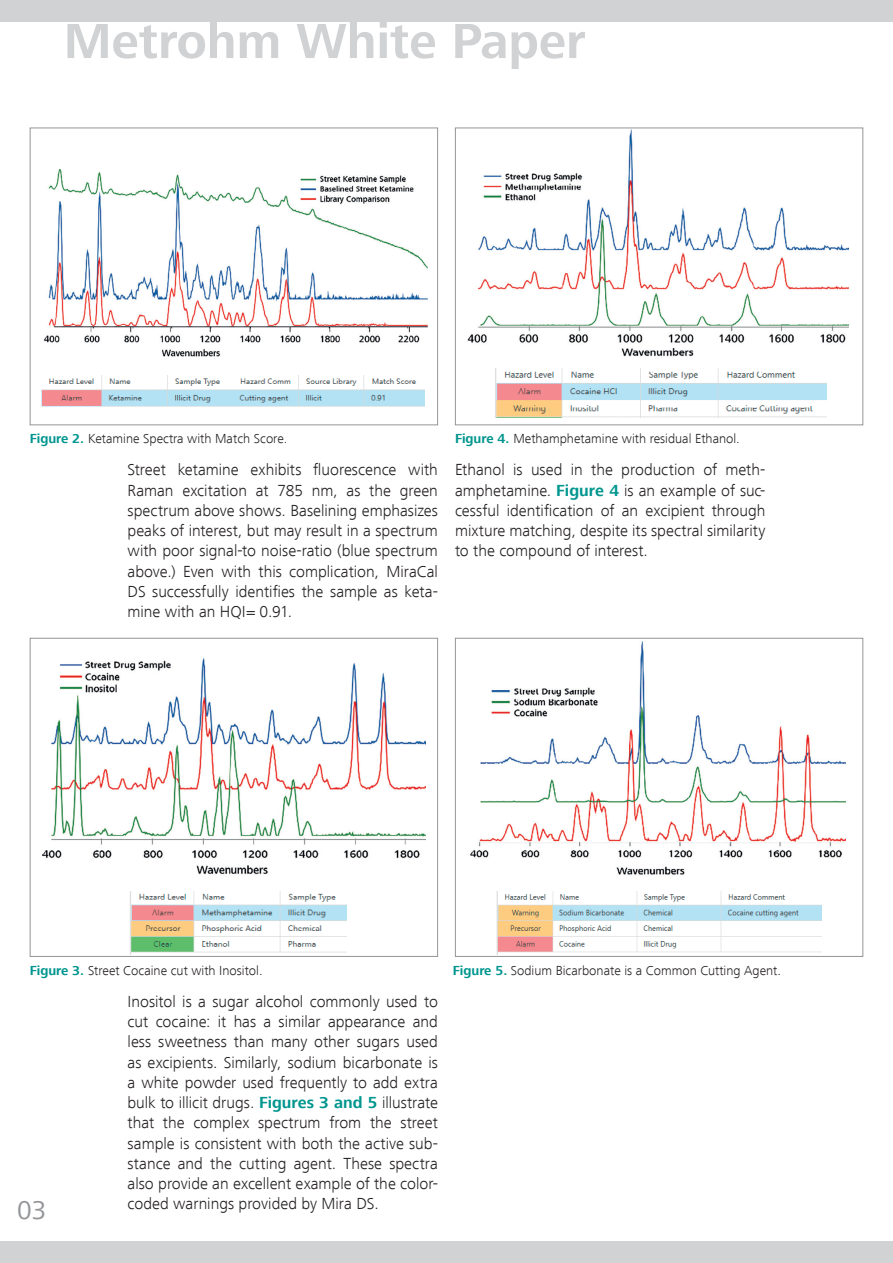
<style>
.page{position:relative;width:893px;height:1263px;background:#fff}
.page>*{position:absolute;margin:0;border:0;box-sizing:border-box;transform-origin:0 0}
.t1{font:700 51px "Frutiger Next LT";color:#d1d2d4}
.t2{font:27px "Frutiger Next LT";color:#939598}
.t3{font:300 16.5px/20.2px "Frutiger Next LT";color:#231f20;text-align:justify}
.t4{font:300 13.5px "Frutiger Next LT";color:#231f20}
.s1{font-weight:700;color:#00968f}
</style>
<div class="page">
<div style="left:0;top:0;width:893px;height:21px;background:#d1d2d4"></div>
<div style="left:0;top:1242px;width:893px;height:21px;background:#d1d2d4"></div>
<img style="left:43px;top:169px;width:385px;height:188px">
<div style="left:30px;top:128px;width:408px;height:297px;border:1px solid #939598"></div>
<img style="left:42px;top:658px;width:383px;height:217px">
<div style="left:30px;top:638px;width:408px;height:319px;border:1px solid #939598"></div>
<img style="left:467px;top:130px;width:381px;height:227px">
<div style="left:455px;top:128px;width:408px;height:297px;border:1px solid #939598"></div>
<img style="left:470px;top:642px;width:376px;height:233px">
<div style="left:455px;top:638px;width:408px;height:319px;border:1px solid #939598"></div>
<img style="left:41px;top:375px;width:383px;height:32px">
<img style="left:495px;top:369px;width:331px;height:49px">
<img style="left:130px;top:892px;width:216px;height:63px">
<img style="left:496px;top:892px;width:326px;height:63px">
<h1 class="t1" style="left:64px;top:13px;width:523px">Metrohm White Paper</h1>
<p class="t4" style="left:30px;top:432px;width:259px"><span class="s1">Figure 2.</span> Ketamine Spectra with Match Score.</p>
<p class="t4" style="left:455px;top:432px;width:286px"><span class="s1">Figure 4.</span> Methamphetamine with residual Ethanol.</p>
<p class="t3" style="left:128px;top:460px;width:312px">Street ketamine exhibits fluorescence with Raman excitation at 785 nm, as the green spectrum above shows. Baselining emphasizes peaks of interest, but may result in a spectrum with poor signal-to noise-ratio (blue spectrum above.) Even with this complication, MiraCal DS successfully identifies the sample as keta&shy;mine with an HQI= 0.91.</p>
<p class="t3" style="left:455px;top:460px;width:312px">Ethanol is used in the production of meth&shy;amphetamine. <span class="s1">Figure 4</span> is an example of suc&shy;cessful identification of an excipient through mixture matching, despite its spectral similarity to the compound of interest.</p>
<p class="t4" style="left:30px;top:963px;width:234px"><span class="s1">Figure 3.</span> Street Cocaine cut with Inositol.</p>
<p class="t4" style="left:453px;top:963px;width:330px"><span class="s1">Figure 5.</span> Sodium Bicarbonate is a Common Cutting Agent.</p>
<p class="t3" style="left:128px;top:991px;width:312px">Inositol is a sugar alcohol commonly used to cut cocaine: it has a similar appearance and less sweetness than many other sugars used as excipients. Similarly, sodium bicarbonate is a white powder used frequently to add extra bulk to illicit drugs. <span class="s1">Figures 3 and 5</span> illustrate that the complex spectrum from the street sample is consistent with both the active sub&shy;stance and the cutting agent. These spectra also provide an excellent example of the color&shy;coded warnings provided by Mira DS.</p>
<h2 class="t2" style="left:17px;top:1195px;width:31px">03</h2>
</div>
